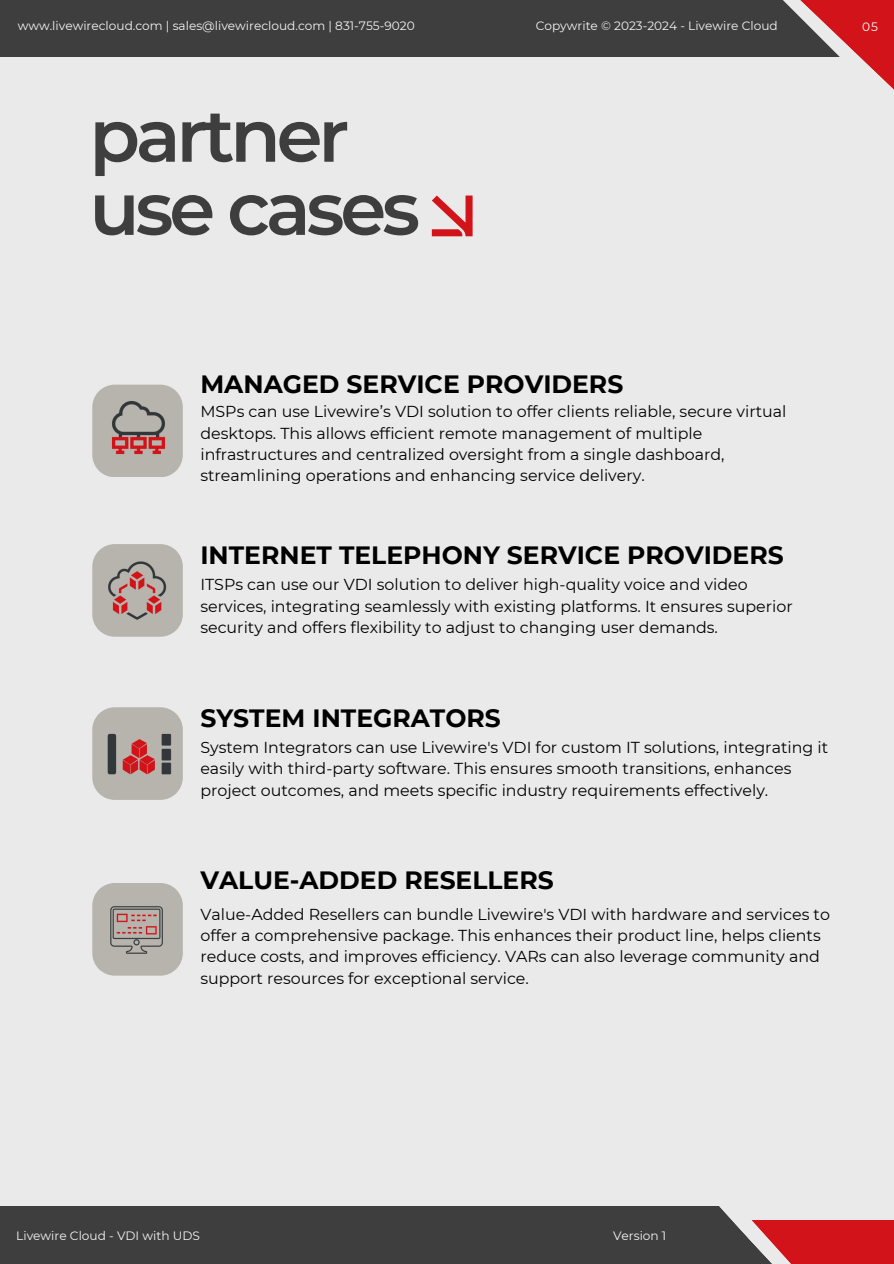
<style>
.page{position:relative;width:894px;height:1264px;background:#fff}
.page>*{position:absolute;margin:0;border:0;box-sizing:border-box;transform-origin:0 0}
.t1{font:600 73.8px/73.2px "Montserrat";letter-spacing:-.055em;color:#3e3e3e}
.t2{font:700 25.05px "Montserrat";color:#000}
.t3{font:15.9px/21.3px "Montserrat";color:#000}
.t4{font:12.15px "Montserrat";color:#f5f5f5}
.t5{font:12.15px "Montserrat";color:#fff}
</style>
<div class="page">
<div style="left:0;top:0;width:893px;height:1263px;background:#eaeaea"></div>
<div style="left:0;top:1206px;width:767px;height:57px;background:#3e3e3e"></div>
<div style="left:749px;top:1219px;width:144px;height:44px;background:#d21319"></div>
<svg style="left:719px;top:1206px;width:111px;height:57px"></svg>
<div style="left:0;top:0;width:840px;height:57px;background:#3e3e3e"></div>
<svg style="left:783px;top:0;width:110px;height:89px"></svg>
<svg style="left:431px;top:195px;width:41px;height:41px"></svg>
<svg style="left:92px;top:707px;width:87px;height:92px"></svg>
<svg style="left:96px;top:544px;width:87px;height:92px"></svg>
<svg style="left:97px;top:883px;width:81px;height:92px"></svg>
<svg style="left:94px;top:384px;width:87px;height:93px"></svg>
<img style="left:92px;top:390px;width:91px;height:74px">
<img style="left:92px;top:554px;width:89px;height:72px">
<img style="left:94px;top:717px;width:89px;height:73px">
<img style="left:92px;top:891px;width:91px;height:76px">
<p class="t4" style="left:18px;top:19px;width:398px">www.livewirecloud.com | sales@livewirecloud.com | 831-755-9020</p>
<h1 class="t4" style="left:535px;top:19px;width:243px">Copywrite © 2023-2024 - Livewire Cloud</h1>
<p class="t5" style="left:862px;top:19px;width:17px">05</p>
<p class="t1" style="left:89px;top:99px;width:332px">partner use cases</p>
<h3 class="t2" style="left:200px;top:369px;width:424px">MANAGED SERVICE PROVIDERS</h3>
<h3 class="t3" style="left:200px;top:401px;width:587px">MSPs can use Livewire’s VDI solution to offer clients reliable, secure virtual desktops. This allows efficient remote management of multiple infrastructures and centralized oversight from a single dashboard, streamlining operations and enhancing service delivery.</h3>
<p class="t2" style="left:200px;top:540px;width:584px">INTERNET TELEPHONY SERVICE PROVIDERS</p>
<p class="t3" style="left:200px;top:574px;width:593px">ITSPs can use our VDI solution to deliver high-quality voice and video services, integrating seamlessly with existing platforms. It ensures superior security and offers flexibility to adjust to changing user demands.</p>
<h2 class="t2" style="left:200px;top:702px;width:302px">SYSTEM INTEGRATORS</h2>
<h2 class="t3" style="left:200px;top:736px;width:629px">System Integrators can use Livewire's VDI for custom IT solutions, integrating it easily with third-party software. This ensures smooth transitions, enhances project outcomes, and meets specific industry requirements effectively.</h2>
<h3 class="t2" style="left:200px;top:864px;width:355px">VALUE-ADDED RESELLERS</h3>
<p class="t3" style="left:200px;top:903px;width:631px">Value-Added Resellers can bundle Livewire's VDI with hardware and services to offer a comprehensive package. This enhances their product line, helps clients reduce costs, and improves efficiency. VARs can also leverage community and support resources for exceptional service.</p>
<p class="t4" style="left:16px;top:1228px;width:185px">Livewire Cloud - VDI with UDS</p>
<p class="t4" style="left:613px;top:1228px;width:55px">Version 1</p>
</div>
